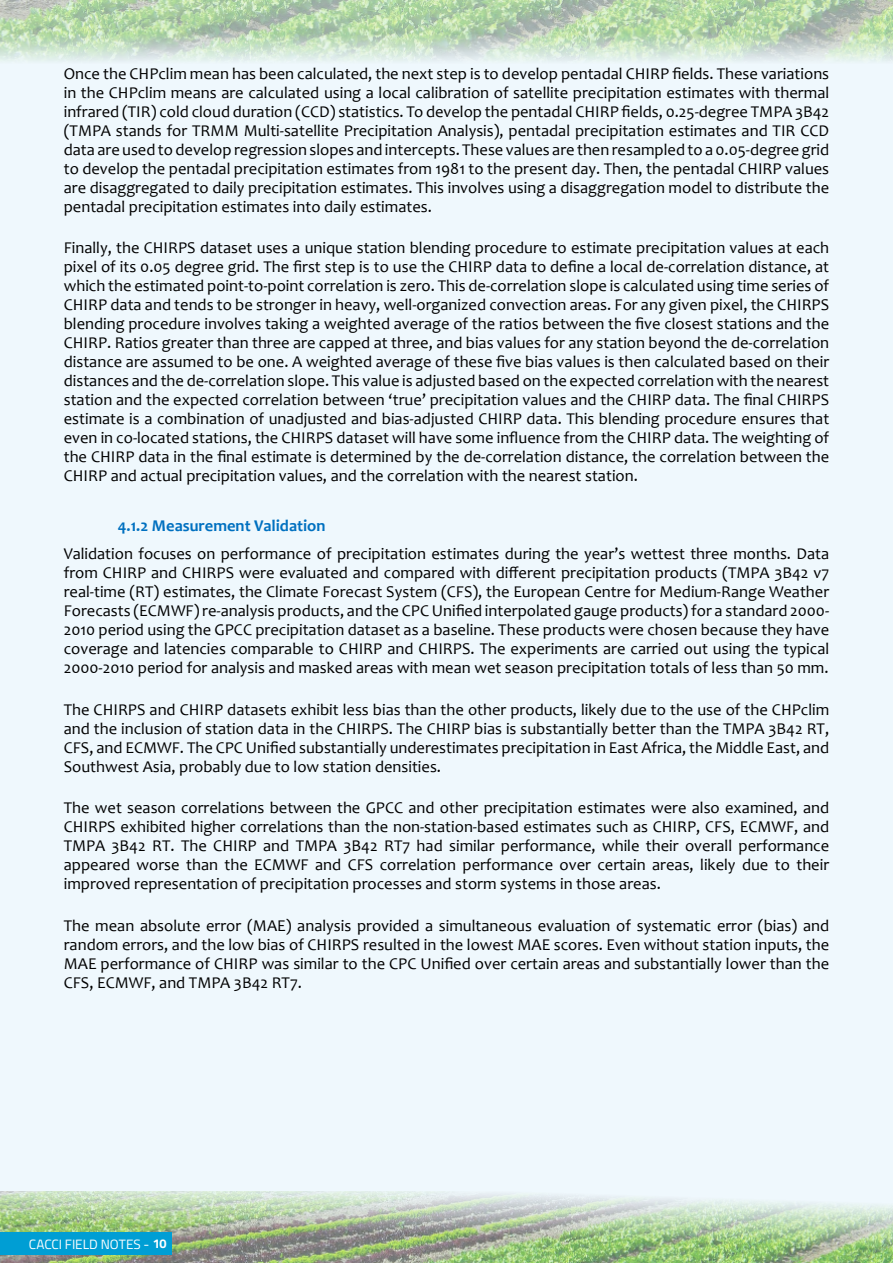
<style>
.page{position:relative;width:893px;height:1263px;background:#eff8fd}
.page>*{position:absolute;margin:0;border:0;box-sizing:border-box;transform-origin:0 0}
.t1{font:16.5px/18.9px "Candara";color:#000;text-align:justify}
.List_Paragraph{font:700 16.5px "Candara";color:#0070c0}
.t2{font:13.5px "Titillium Web";color:#fff}
.s1{font-weight:700;font-size:12.75px}
</style>
<div class="page">
<img style="left:0;top:1192px;width:893px;height:71px">
<img style="left:0;top:0;width:893px;height:61px">
<div style="left:0;top:1232px;width:171px;height:22px;background:#009ed4"></div>
<p class="t1" style="left:64px;top:64px;width:767px">Once the CHPclim mean has been calculated, the next step is to develop pentadal CHIRP fields. These variations in the CHPclim means are calculated using a local calibration of satellite precipitation estimates with thermal infrared (TIR) cold cloud duration (CCD) statistics. To develop the pentadal CHIRP fields, 0.25-degree TMPA 3B42 (TMPA stands for TRMM Multi-satellite Precipitation Analysis), pentadal precipitation estimates and TIR CCD data are used to develop regression slopes and intercepts. These values are then resampled to a 0.05-degree grid to develop the pentadal precipitation estimates from 1981 to the present day. Then, the pentadal CHIRP values are disaggregated to daily precipitation estimates. This involves using a disaggregation model to distribute the pentadal precipitation estimates into daily estimates.</p>
<p class="t1" style="left:64px;top:238px;width:767px">Finally, the CHIRPS dataset uses a unique station blending procedure to estimate precipitation values at each pixel of its 0.05 degree grid. The first step is to use the CHIRP data to define a local de-correlation distance, at which the estimated point-to-point correlation is zero. This de-correlation slope is calculated using time series of CHIRP data and tends to be stronger in heavy, well-organized convection areas. For any given pixel, the CHIRPS blending procedure involves taking a weighted average of the ratios between the five closest stations and the CHIRP. Ratios greater than three are capped at three, and bias values for any station beyond the de-correlation distance are assumed to be one. A weighted average of these five bias values is then calculated based on their distances and the de-correlation slope. This value is adjusted based on the expected correlation with the nearest station and the expected correlation between ‘true’ precipitation values and the CHIRP data. The final CHIRPS estimate is a combination of unadjusted and bias-adjusted CHIRP data. This blending procedure ensures that even in co-located stations, the CHIRPS dataset will have some influence from the CHIRP data. The weighting of the CHIRP data in the final estimate is determined by the de-correlation distance, the correlation between the CHIRP and actual precipitation values, and the correlation with the nearest station.</p>
<p class="List_Paragraph" style="left:118px;top:516px;width:209px">4.1.2 Measurement Validation</p>
<p class="t1" style="left:64px;top:544px;width:767px">Validation focuses on performance of precipitation estimates during the year’s wettest three months. Data from CHIRP and CHIRPS were evaluated and compared with different precipitation products (TMPA 3B42 v7 real-time (RT) estimates, the Climate Forecast System (CFS), the European Centre for Medium-Range Weather Forecasts (ECMWF) re-analysis products, and the CPC Unified interpolated gauge products) for a standard 2000- 2010 period using the GPCC precipitation dataset as a baseline. These products were chosen because they have coverage and latencies comparable to CHIRP and CHIRPS. The experiments are carried out using the typical 2000-2010 period for analysis and masked areas with mean wet season precipitation totals of less than 50 mm.</p>
<p class="t1" style="left:64px;top:700px;width:767px">The CHIRPS and CHIRP datasets exhibit less bias than the other products, likely due to the use of the CHPclim and the inclusion of station data in the CHIRPS. The CHIRP bias is substantially better than the TMPA 3B42 RT, CFS, and ECMWF. The CPC Unified substantially underestimates precipitation in East Africa, the Middle East, and Southwest Asia, probably due to low station densities.</p>
<p class="t1" style="left:64px;top:798px;width:767px">The wet season correlations between the GPCC and other precipitation estimates were also examined, and CHIRPS exhibited higher correlations than the non-station-based estimates such as CHIRP, CFS, ECMWF, and TMPA 3B42 RT. The CHIRP and TMPA 3B42 RT7 had similar performance, while their overall performance appeared worse than the ECMWF and CFS correlation performance over certain areas, likely due to their improved representation of precipitation processes and storm systems in those areas.</p>
<p class="t1" style="left:64px;top:916px;width:767px">The mean absolute error (MAE) analysis provided a simultaneous evaluation of systematic error (bias) and random errors, and the low bias of CHIRPS resulted in the lowest MAE scores. Even without station inputs, the MAE performance of CHIRP was similar to the CPC Unified over certain areas and substantially lower than the CFS, ECMWF, and TMPA 3B42 RT7.</p>
<p class="t2" style="left:29px;top:1234px;width:140px">CACCI FIELD NOTES - <span class="s1">10</span></p>
</div>
